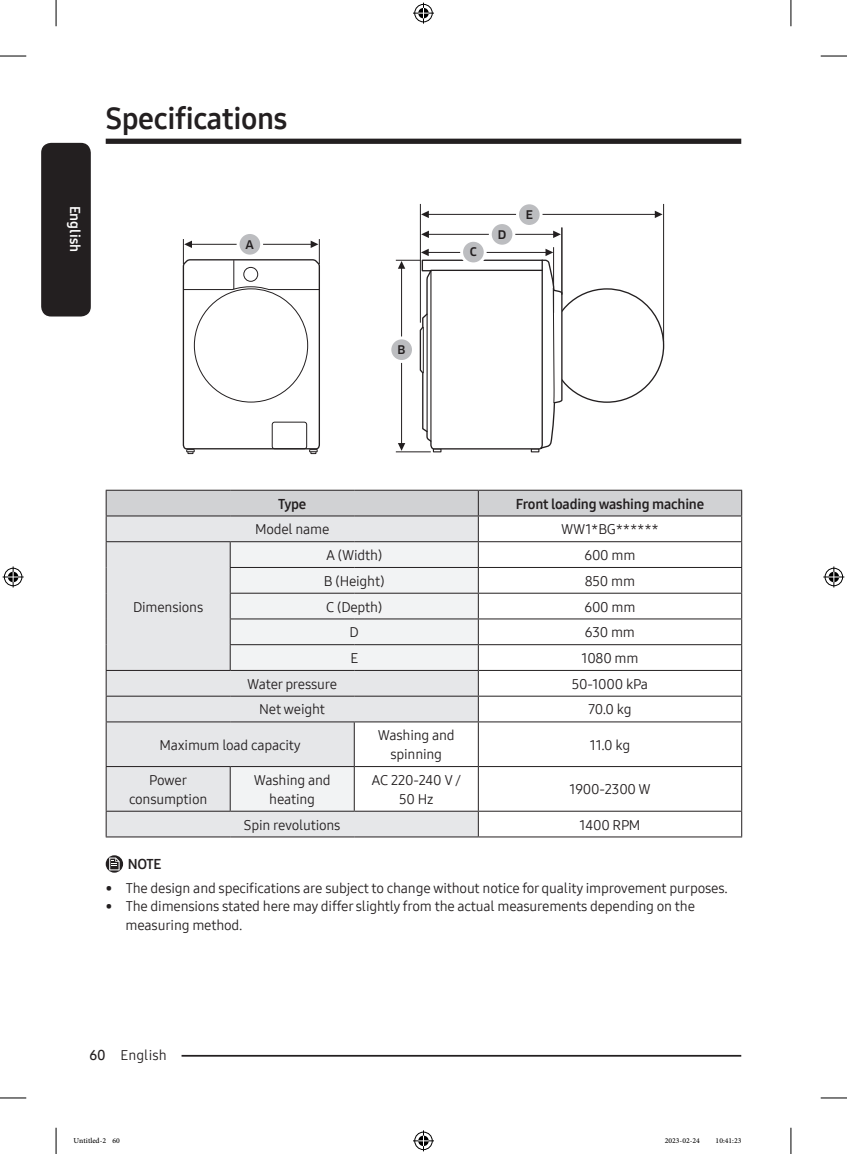
<style>
.page{position:relative;width:847px;height:1154px;background:#fff}
.page>*{position:absolute;margin:0;border:0;box-sizing:border-box;transform-origin:0 0}
.t1{font:29.75px "Samsung One 700";letter-spacing:-.01em;color:#231f20}
.P_Center{font:14px/18.9px "Samsung One 400";letter-spacing:-.015em;color:#231f20;text-align:center}
.P_Center-2{font:14px "Samsung One 700";letter-spacing:-.015em;color:#231f20}
.t2{font:14px "Samsung One 700";color:#fff}
.DL_DT_Icon{font:14px "Samsung One 700";color:#231f20}
.image{font:500 11.72px "Samsung Clan Pro";color:#231f20}
.t3{font:10.5px "Adobe Arabic";color:#000}
.s1{font-family:"Samsung One 600"}
</style>
<div class="page">
<div style="left:41px;top:143px;width:50px;height:173px;background:#231f20;border-radius:10px"></div>
<div style="left:106px;top:139px;width:635px;height:5px;background:#231f20"></div>
<hr style="left:135px;top:1055px;width:606px;height:1px;background:#231f20">
<div style="left:106px;top:1045px;width:75px;height:17px;background:#fff"></div>
<svg style="left:182px;top:234px;width:138px;height:220px"></svg>
<svg style="left:391px;top:203px;width:273px;height:249px"></svg>
<div style="left:107px;top:722px;width:370px;height:114px;background:#e6e7e9"></div>
<svg style="left:230px;top:722px;width:247px;height:89px"></svg>
<svg style="left:106px;top:490px;width:636px;height:231px"></svg>
<hr style="left:106px;top:721px;width:124px;height:1px;background:#231f20">
<hr style="left:106px;top:722px;width:1px;height:44px;background:#231f20">
<hr style="left:230px;top:721px;width:124px;height:1px;background:#231f20">
<hr style="left:354px;top:721px;width:124px;height:1px;background:#231f20">
<hr style="left:354px;top:722px;width:1px;height:44px;background:#231f20">
<hr style="left:478px;top:721px;width:263px;height:1px;background:#231f20">
<hr style="left:477px;top:722px;width:1px;height:44px;background:#231f20">
<hr style="left:741px;top:722px;width:1px;height:44px;background:#231f20">
<hr style="left:106px;top:766px;width:124px;height:1px;background:#231f20">
<hr style="left:106px;top:767px;width:1px;height:44px;background:#231f20">
<hr style="left:230px;top:766px;width:124px;height:1px;background:#231f20">
<hr style="left:230px;top:767px;width:1px;height:44px;background:#231f20">
<hr style="left:354px;top:766px;width:124px;height:1px;background:#231f20">
<hr style="left:354px;top:767px;width:1px;height:44px;background:#231f20">
<hr style="left:478px;top:766px;width:263px;height:1px;background:#231f20">
<hr style="left:477px;top:767px;width:1px;height:44px;background:#231f20">
<hr style="left:741px;top:767px;width:1px;height:44px;background:#231f20">
<hr style="left:106px;top:811px;width:124px;height:1px;background:#231f20">
<svg style="left:106px;top:811px;width:1px;height:25px"></svg>
<hr style="left:230px;top:811px;width:124px;height:1px;background:#231f20">
<hr style="left:354px;top:811px;width:124px;height:1px;background:#231f20">
<hr style="left:478px;top:811px;width:263px;height:1px;background:#231f20">
<svg style="left:477px;top:811px;width:1px;height:25px"></svg>
<svg style="left:741px;top:811px;width:1px;height:25px"></svg>
<hr style="left:106px;top:836px;width:124px;height:1px;background:#231f20">
<hr style="left:230px;top:836px;width:124px;height:1px;background:#231f20">
<hr style="left:354px;top:836px;width:124px;height:1px;background:#231f20">
<hr style="left:478px;top:836px;width:263px;height:1px;background:#231f20">
<svg style="left:106px;top:855px;width:17px;height:17px"></svg>
<svg style="left:109px;top:857px;width:11px;height:13px"></svg>
<svg style="left:0;top:56px;width:26px;height:1px"></svg>
<svg style="left:820px;top:56px;width:26px;height:1px"></svg>
<svg style="left:0;top:1097px;width:26px;height:1px"></svg>
<svg style="left:820px;top:1097px;width:26px;height:1px"></svg>
<svg style="left:56px;top:0;width:1px;height:26px"></svg>
<svg style="left:56px;top:1128px;width:1px;height:26px"></svg>
<svg style="left:790px;top:0;width:1px;height:26px"></svg>
<svg style="left:790px;top:1128px;width:1px;height:26px"></svg>
<svg style="left:413px;top:3px;width:21px;height:21px"></svg>
<svg style="left:413px;top:1130px;width:21px;height:21px"></svg>
<svg style="left:3px;top:566px;width:21px;height:21px"></svg>
<svg style="left:823px;top:566px;width:21px;height:21px"></svg>
<h1 class="t1" style="left:106px;top:98px;width:183px">Specifications</h1>
<p class="t2" style="left:84px;top:205px;width:48px;rotate:90deg">English</p>
<p class="image" style="left:245px;top:237px;width:10px">A</p>
<p class="image" style="left:397px;top:343px;width:10px">B</p>
<p class="image" style="left:469px;top:245px;width:9px">C</p>
<p class="image" style="left:497px;top:227px;width:10px">D</p>
<p class="image" style="left:525px;top:208px;width:9px">E</p>
<p class="P_Center-2" style="left:278px;top:494px;width:30px">Type</p>
<p class="P_Center-2" style="left:515px;top:494px;width:190px">Front loading washing machine</p>
<p class="P_Center" style="left:255px;top:520px;width:76px">Model name</p>
<p class="P_Center" style="left:561px;top:520px;width:99px">WW1*BG******</p>
<p class="P_Center" style="left:326px;top:545px;width:58px">A (Width)</p>
<p class="P_Center" style="left:584px;top:545px;width:52px">600 mm</p>
<p class="P_Center" style="left:324px;top:571px;width:62px">B (Height)</p>
<p class="P_Center" style="left:584px;top:571px;width:52px">850 mm</p>
<p class="P_Center" style="left:326px;top:597px;width:58px">C (Depth)</p>
<p class="P_Center" style="left:584px;top:597px;width:52px">600 mm</p>
<p class="P_Center" style="left:349px;top:623px;width:11px">D</p>
<p class="P_Center" style="left:584px;top:623px;width:52px">630 mm</p>
<p class="P_Center" style="left:350px;top:648px;width:9px">E</p>
<p class="P_Center" style="left:581px;top:648px;width:59px">1080 mm</p>
<p class="P_Center" style="left:247px;top:674px;width:91px">Water pressure</p>
<p class="P_Center" style="left:571px;top:674px;width:78px">50-1000 kPa</p>
<p class="P_Center" style="left:259px;top:700px;width:67px">Net weight</p>
<p class="P_Center" style="left:588px;top:700px;width:45px">70.0 kg</p>
<p class="P_Center" style="left:159px;top:735px;width:143px">Maximum load capacity</p>
<p class="P_Center" style="left:377px;top:726px;width:78px">Washing and spinning</p>
<p class="P_Center" style="left:589px;top:735px;width:42px">11.0 kg</p>
<p class="P_Center" style="left:129px;top:770px;width:80px">Power consumption</p>
<p class="P_Center" style="left:254px;top:770px;width:78px">Washing and heating</p>
<p class="P_Center" style="left:371px;top:770px;width:91px">AC 220-240 V /<br>50 Hz</p>
<p class="P_Center" style="left:569px;top:780px;width:83px">1900-2300 W</p>
<p class="P_Center" style="left:244px;top:815px;width:98px">Spin revolutions</p>
<p class="P_Center" style="left:579px;top:815px;width:62px">1400 RPM</p>
<p class="DL_DT_Icon" style="left:128px;top:854px;width:35px">NOTE</p>
<p class="P_Center" style="left:106px;top:878px;width:623px">• The design and specifications are subject to change without notice for quality improvement purposes.</p>
<p class="P_Center" style="left:125px;top:897px;width:570px;text-align:left;text-indent:-20px">• The dimensions stated here may differ slightly from the actual measurements depending on the measuring method.</p>
<p class="P_Center" style="left:133px;top:597px;width:72px">Dimensions</p>
<p class="P_Center" style="left:89px;top:1045px;width:79px"><span class="s1">60</span> English</p>
<p class="t3" style="left:74px;top:1133px;width:48px">Untitled-2 60</p>
<p class="t3" style="left:664px;top:1133px;width:37px">2023-02-24</p>
<p class="t3" style="left:715px;top:1133px;width:27px">10:41:23</p>
</div>
